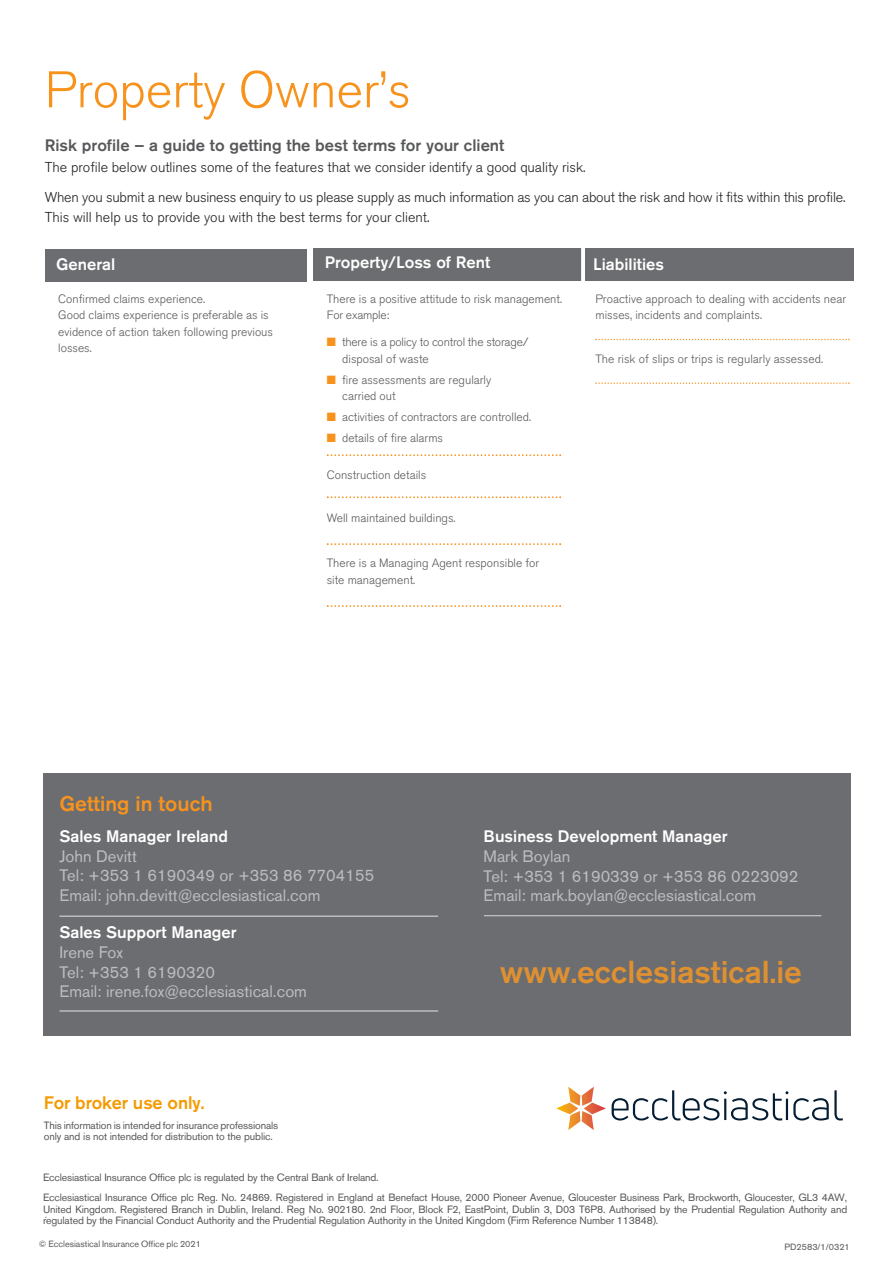
<style>
.page{position:relative;width:893px;height:1263px;background:#fff}
.page>*{position:absolute;margin:0;border:0;box-sizing:border-box;transform-origin:0 0}
.t1{font:300 51px "Akzidenz Grotesk BQ";color:#f7931d}
.t2{font:500 31.5px "Akzidenz Grotesk BQ";color:#df9031}
.t3{font:500 21px "Akzidenz Grotesk BQ";color:#f7931d}
.t4{font:500 18px "Akzidenz Grotesk BQ";letter-spacing:-.01em;color:#f59a00}
.t5{font:16.5px/19.8px "Akzidenz Grotesk BQ";color:#bcbdc0}
.t6{font:500 16.5px "Akzidenz Grotesk BQ";color:#fff}
.t7{font:500 16.5px "Akzidenz Grotesk BQ";color:#57585a}
.t8{font:300 14.25px/30.2px "Akzidenz Grotesk BQ";color:#231f20}
.t9{font:300 12px/16.5px "Akzidenz Grotesk BQ";color:#57585a}
.t10{font:10.5px/11.2px "Akzidenz Grotesk BQ";letter-spacing:-.015em;color:#575756}
.t11{font:300 10.5px "Akzidenz Grotesk BQ";color:#57585a}
.t12{font:9px "Akzidenz Grotesk BQ";color:#57585a}
.s1{color:#f7931d}
</style>
<div class="page">
<div style="left:585px;top:249px;width:268px;height:32px;background:#6c6d70"></div>
<div style="left:46px;top:249px;width:261px;height:33px;background:#6c6d70"></div>
<div style="left:313px;top:249px;width:269px;height:32px;background:#6c6d70"></div>
<svg style="left:327px;top:454px;width:234px;height:2px"></svg>
<svg style="left:327px;top:496px;width:234px;height:2px"></svg>
<svg style="left:327px;top:543px;width:234px;height:2px"></svg>
<svg style="left:327px;top:605px;width:234px;height:2px"></svg>
<svg style="left:595px;top:339px;width:255px;height:1px"></svg>
<svg style="left:595px;top:382px;width:255px;height:2px"></svg>
<hr style="left:581px;top:240px;width:2px;height:808px;background:#fff">
<div style="left:43px;top:773px;width:808px;height:263px;background:#6c6d70"></div>
<hr style="left:59px;top:915px;width:379px;height:2px;background:#bcbdc0">
<hr style="left:59px;top:1010px;width:379px;height:2px;background:#bcbdc0">
<svg style="left:612px;top:1090px;width:231px;height:30px"></svg>
<svg style="left:556px;top:1087px;width:50px;height:43px"></svg>
<hr style="left:484px;top:915px;width:337px;height:1px;background:#bcbdc0">
<h1 class="t1" style="left:45px;top:61px;width:368px">Property Owner’s</h1>
<h3 class="t7" style="left:45px;top:139px;width:461px">Risk profile – a guide to getting the best terms for your client</h3>
<h3 class="t8" style="left:45px;top:152px;width:802px">The profile below outlines some of the features that we consider identify a good quality risk.<br>When you submit a new business enquiry to us please supply as much information as you can about the risk and how it fits within this profile.</h3>
<h3 class="t8" style="left:45px;top:202px;width:386px">This will help us to provide you with the best terms for your client.</h3>
<h3 class="t6" style="left:56px;top:258px;width:61px">General</h3>
<h3 class="t6" style="left:325px;top:256px;width:167px">Property/Loss of Rent</h3>
<h3 class="t6" style="left:593px;top:258px;width:72px">Liabilities</h3>
<p class="t9" style="left:58px;top:290px;width:216px">Confirmed claims experience.<br>Good claims experience is preferable as is evidence of action taken following previous losses.</p>
<p class="t9" style="left:327px;top:290px;width:237px">There is a positive attitude to risk management.<br>For example:</p>
<p class="t9" style="left:595px;top:290px;width:253px">Proactive approach to dealing with accidents near misses, incidents and complaints.</p>
<p class="t9" style="left:595px;top:350px;width:229px">The risk of slips or trips is regularly assessed.</p>
<p class="t9" style="left:342px;top:334px;width:188px;text-indent:-15px"><span class="s1">■</span> there is a policy to control the storage/ disposal of waste</p>
<p class="t9" style="left:342px;top:371px;width:151px;text-indent:-15px"><span class="s1">■</span> fire assessments are regularly carried out</p>
<p class="t9" style="left:327px;top:409px;width:206px"><span class="s1">■</span> activities of contractors are controlled.</p>
<p class="t9" style="left:327px;top:429px;width:118px"><span class="s1">■</span> details of fire alarms</p>
<p class="t9" style="left:327px;top:467px;width:101px">Construction details</p>
<p class="t9" style="left:327px;top:510px;width:130px">Well maintained buildings.</p>
<p class="t9" style="left:327px;top:554px;width:214px;line-height:17.2px">There is a Managing Agent responsible for site management.</p>
<h3 class="t3" style="left:59px;top:796px;width:155px">Getting in touch</h3>
<h3 class="t6" style="left:59px;top:830px;width:170px">Sales Manager Ireland</h3>
<h3 class="t5" style="left:59px;top:848px;width:316px">John Devitt<br>Tel: +353 1 6190349 or +353 86 7704155<br>Email: john.devitt@ecclesiastical.com</h3>
<h3 class="t6" style="left:59px;top:926px;width:179px">Sales Support Manager</h3>
<h3 class="t5" style="left:59px;top:944px;width:249px">Irene Fox<br>Tel: +353 1 6190320<br>Email: irene.fox@ecclesiastical.com</h3>
<h3 class="t4" style="left:44px;top:1092px;width:162px">For broker use only.</h3>
<p class="t10" style="left:44px;top:1120px;width:236px">This information is intended for insurance professionals only and is not intended for distribution to the public.</p>
<h3 class="t6" style="left:484px;top:826px;width:245px">Business Development Manager</h3>
<h3 class="t5" style="left:484px;top:848px;width:316px">Mark Boylan<br>Tel: +353 1 6190339 or +353 86 0223092<br>Email: mark.boylan@ecclesiastical.com</h3>
<h2 class="t2" style="left:500px;top:952px;width:304px">www.ecclesiastical.ie</h2>
<p class="t10" style="left:43px;top:1167px;width:806px;line-height:20.2px">Ecclesiastical Insurance Office plc is regulated by the Central Bank of Ireland.<br>Ecclesiastical Insurance Office plc Reg. No. 24869. Registered in England at Benefact House, 2000 Pioneer Avenue, Gloucester Business Park, Brockworth, Gloucester, GL3 4AW,</p>
<p class="t10" style="left:43px;top:1203px;width:806px">United Kingdom. Registered Branch in Dublin, Ireland. Reg No. 902180. 2nd Floor, Block F2, EastPoint, Dublin 3, D03 T6P8. Authorised by the Prudential Regulation Authority and regulated by the Financial Conduct Authority and the Prudential Regulation Authority in the United Kingdom (Firm Reference Number 113848).</p>
<p class="t11" style="left:45px;top:1208px;width:3px">.</p>
<p class="t12" style="left:39px;top:1240px;width:164px">© Ecclesiastical Insurance Office plc 2021</p>
<p class="t12" style="left:785px;top:1244px;width:67px">PD2583/1/0321</p>
</div>
